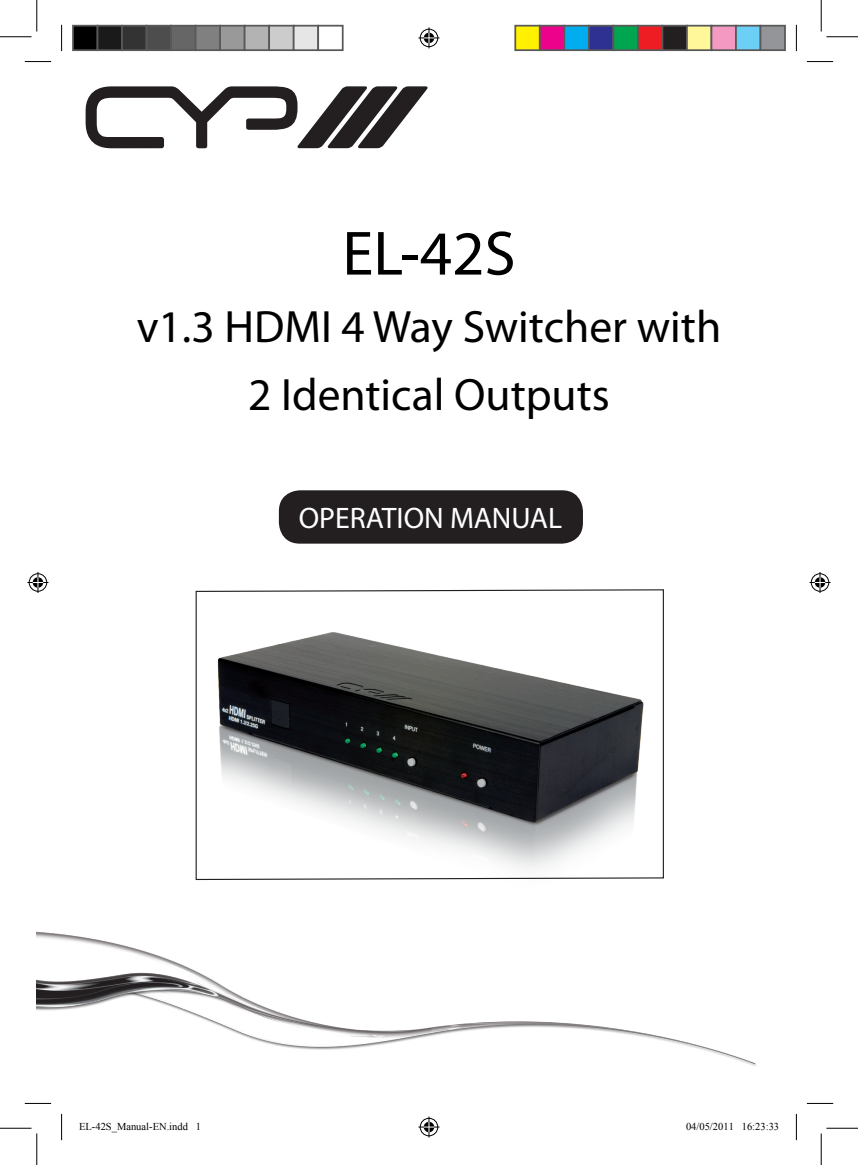
<style>
.page{position:relative;width:858px;height:1165px;background:#fff}
.page>*{position:absolute;margin:0;border:0;box-sizing:border-box;transform-origin:0 0}
.t1{font:63px "Myriad Pro";color:#000}
.t2{font:45.5px/67.5px "Myriad Pro";color:#000;text-align:center}
.t3{font:29.75px "Myriad Pro";color:#fff}
.t4{font:10.5px "Times New Roman";color:#000}
</style>
<div class="page">
<svg style="left:195px;top:589px;width:469px;height:292px"></svg>
<div style="left:279px;top:490px;width:303px;height:54px;background:#231f20;border-radius:21px"></div>
<svg style="left:86px;top:86px;width:342px;height:62px"></svg>
<img style="left:37px;top:931px;width:720px;height:135px">
<img style="left:205px;top:620px;width:449px;height:261px">
<svg style="left:25px;top:61px;width:26px;height:1px"></svg>
<svg style="left:806px;top:61px;width:26px;height:1px"></svg>
<svg style="left:25px;top:1103px;width:26px;height:1px"></svg>
<svg style="left:806px;top:1103px;width:26px;height:1px"></svg>
<svg style="left:61px;top:25px;width:1px;height:26px"></svg>
<svg style="left:61px;top:1114px;width:1px;height:26px"></svg>
<svg style="left:795px;top:25px;width:1px;height:26px"></svg>
<svg style="left:795px;top:1114px;width:1px;height:26px"></svg>
<hr style="left:0;top:36px;width:32px;height:1px;background:#000">
<hr style="left:826px;top:36px;width:31px;height:1px;background:#000">
<hr style="left:0;top:1128px;width:32px;height:1px;background:#000">
<hr style="left:826px;top:1128px;width:31px;height:1px;background:#000">
<hr style="left:36px;top:0;width:1px;height:32px;background:#000">
<hr style="left:36px;top:1133px;width:1px;height:32px;background:#000">
<hr style="left:820px;top:0;width:1px;height:32px;background:#000">
<hr style="left:820px;top:1133px;width:1px;height:32px;background:#000">
<svg style="left:418px;top:27px;width:21px;height:21px"></svg>
<svg style="left:418px;top:1116px;width:21px;height:21px"></svg>
<svg style="left:27px;top:572px;width:21px;height:21px"></svg>
<svg style="left:809px;top:572px;width:21px;height:21px"></svg>
<div style="left:73px;top:26px;width:24px;height:24px;background:#000"></div>
<div style="left:72px;top:25px;width:26px;height:26px;border:2px solid #595959"></div>
<div style="left:97px;top:26px;width:25px;height:24px;background:#1a1a1a"></div>
<div style="left:97px;top:25px;width:26px;height:26px;border:2px solid #595959"></div>
<div style="left:122px;top:26px;width:24px;height:24px;background:#333"></div>
<div style="left:121px;top:25px;width:26px;height:26px;border:2px solid #595959"></div>
<div style="left:146px;top:26px;width:25px;height:24px;background:#4d4d4d"></div>
<div style="left:146px;top:25px;width:26px;height:26px;border:2px solid #595959"></div>
<div style="left:171px;top:26px;width:24px;height:24px;background:#666"></div>
<div style="left:170px;top:25px;width:26px;height:26px;border:2px solid #595959"></div>
<div style="left:195px;top:26px;width:25px;height:24px;background:#808080"></div>
<div style="left:195px;top:25px;width:26px;height:26px;border:2px solid #595959"></div>
<div style="left:220px;top:26px;width:24px;height:24px;background:#999"></div>
<div style="left:219px;top:25px;width:26px;height:26px;border:2px solid #595959"></div>
<div style="left:244px;top:26px;width:25px;height:24px;background:#b3b3b3"></div>
<div style="left:244px;top:25px;width:26px;height:26px;border:2px solid #595959"></div>
<div style="left:269px;top:26px;width:24px;height:24px;background:#ccc"></div>
<div style="left:268px;top:25px;width:26px;height:26px;border:2px solid #595959"></div>
<div style="left:293px;top:26px;width:25px;height:24px;background:#e6e6e6"></div>
<div style="left:293px;top:25px;width:26px;height:26px;border:2px solid #595959"></div>
<div style="left:317px;top:25px;width:26px;height:26px;border:2px solid #595959"></div>
<div style="left:515px;top:26px;width:24px;height:24px;background:#fff101"></div>
<div style="left:514px;top:25px;width:26px;height:26px;border:2px solid #595959"></div>
<div style="left:539px;top:26px;width:25px;height:24px;background:#ed028c"></div>
<div style="left:538px;top:25px;width:27px;height:26px;border:2px solid #595959"></div>
<div style="left:564px;top:26px;width:24px;height:24px;background:#00aeef"></div>
<div style="left:563px;top:25px;width:26px;height:26px;border:2px solid #595959"></div>
<div style="left:588px;top:26px;width:25px;height:24px;background:#2e3092"></div>
<div style="left:587px;top:25px;width:27px;height:26px;border:2px solid #595959"></div>
<div style="left:613px;top:26px;width:24px;height:24px;background:#00a54f"></div>
<div style="left:612px;top:25px;width:26px;height:26px;border:2px solid #595959"></div>
<div style="left:637px;top:26px;width:25px;height:24px;background:#ee1d23"></div>
<div style="left:636px;top:25px;width:27px;height:26px;border:2px solid #595959"></div>
<div style="left:662px;top:26px;width:24px;height:24px;background:#231f20"></div>
<div style="left:661px;top:25px;width:26px;height:26px;border:2px solid #595959"></div>
<div style="left:686px;top:26px;width:25px;height:24px;background:#fff79a"></div>
<div style="left:685px;top:25px;width:27px;height:26px;border:2px solid #595959"></div>
<div style="left:711px;top:26px;width:24px;height:24px;background:#f499c2"></div>
<div style="left:710px;top:25px;width:26px;height:26px;border:2px solid #595959"></div>
<div style="left:735px;top:26px;width:25px;height:24px;background:#6bcff6"></div>
<div style="left:734px;top:25px;width:27px;height:26px;border:2px solid #595959"></div>
<div style="left:760px;top:26px;width:24px;height:24px;background:#939598"></div>
<div style="left:759px;top:25px;width:26px;height:26px;border:2px solid #595959"></div>
<h1 class="t1" style="left:342px;top:215px;width:175px">EL-42S</h1>
<p class="t2" style="left:137px;top:292px;width:586px">v1.3 HDMI 4 Way Switcher with<br>2 Identical Outputs</p>
<p class="t3" style="left:298px;top:499px;width:265px">OPERATION MANUAL</p>
<p class="t4" style="left:79px;top:1119px;width:123px">EL-42S_Manual-EN.indd 1</p>
<p class="t4" style="left:685px;top:1119px;width:95px">04/05/2011 16:23:33</p>
</div>
